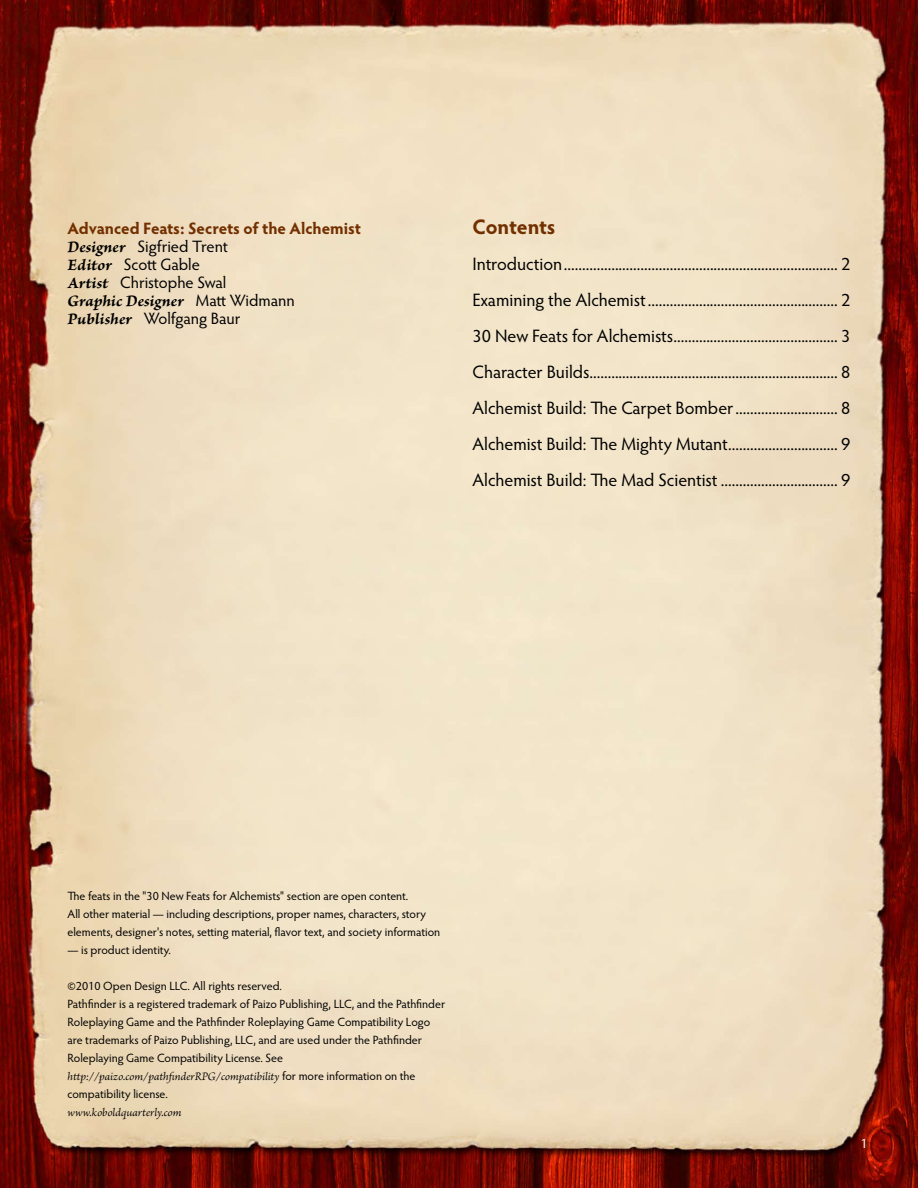
<style>
.page{position:relative;width:918px;height:1188px;background:#fff}
.page>*{position:absolute;margin:0;border:0;box-sizing:border-box;transform-origin:0 0}
.t1{font:700 21px "Hypatia Sans Pro";letter-spacing:-.01em;color:#723000}
.t2{font:18px/36px "Hypatia Sans Pro";color:#000;text-align:justify}
.t3{font:16.5px/18px "Hypatia Sans Pro";letter-spacing:-.005em;color:#000}
.t4{font:16.5px "Brioso Pro Bold It Capt";letter-spacing:-.005em;color:#000}
.t5{font:13.5px "Hypatia Sans Pro";color:#fff}
.t6{font:12px/18px "Hypatia Sans Pro";letter-spacing:-.005em;color:#000}
.t7{font:italic 12px "Brioso Pro";color:#000}
.s1{font-weight:700;color:#723000}
.s2{font-family:"Brioso Pro Bold It Capt"}
.s3{font-family:"Hypatia Sans Pro"}
.s4{font-family:"Hypatia Sans Pro";font-style:normal}
</style>
<div class="page">
<img style="left:0;top:0;width:918px;height:1188px">
<div style="left:863px;top:1140px;width:6px;height:12px;background:#000;opacity:.75"></div>
<h3 class="t3" style="left:68px;top:219px;width:295px"><span class="s1">Advanced Feats: Secrets of the Alchemist<br></span><span class="s2">Designer</span> Sigfried Trent<br><span class="s2">Editor</span> Scott Gable<br><span class="s2">Artist</span> Christophe Swal</h3>
<h3 class="t4" style="left:68px;top:291px;width:229px">Graphic Designer <span class="s3">Matt Widmann</span></h3>
<h3 class="t3" style="left:68px;top:309px;width:175px"><span class="s2">Publisher</span> Wolfgang Baur</h3>
<h1 class="t1" style="left:472px;top:212px;width:85px">Contents</h1>
<p class="t2" style="left:472px;top:245px;width:380px">Introduction........................................................................... 2<br>Examining the Alchemist.................................................... 2<br>30 New Feats for Alchemists............................................. 3<br>Character Builds.................................................................... 8<br>Alchemist Build: The Carpet Bomber............................ 8<br>Alchemist Build: The Mighty Mutant.............................. 9<br>Alchemist Build: The Mad Scientist ................................ 9</p>
<p class="t6" style="left:68px;top:887px;width:374px">The feats in the "30 New Feats for Alchemists" section are open content.<br>All other material — including descriptions, proper names, characters, story elements, designer's notes, setting material, flavor text, and society information</p>
<p class="t6" style="left:68px;top:941px;width:105px">— is product identity.</p>
<p class="t6" style="left:68px;top:977px;width:379px">©2010 Open Design LLC. All rights reserved.<br>Pathfinder is a registered trademark of Paizo Publishing, LLC, and the Pathfinder Roleplaying Game and the Pathfinder Roleplaying Game Compatibility Logo are trademarks of Paizo Publishing, LLC, and are used under the Pathfinder Roleplaying Game Compatibility License. See</p>
<p class="t7" style="left:68px;top:1069px;width:350px">http://paizo.com/pathfinderRPG/compatibility <span class="s4">for more information on the</span></p>
<p class="t6" style="left:68px;top:1085px;width:102px">compatibility license.</p>
<p class="t7" style="left:68px;top:1105px;width:116px">www.koboldquarterly.com</p>
<p class="t5" style="left:861px;top:1135px;width:8px">1</p>
</div>
